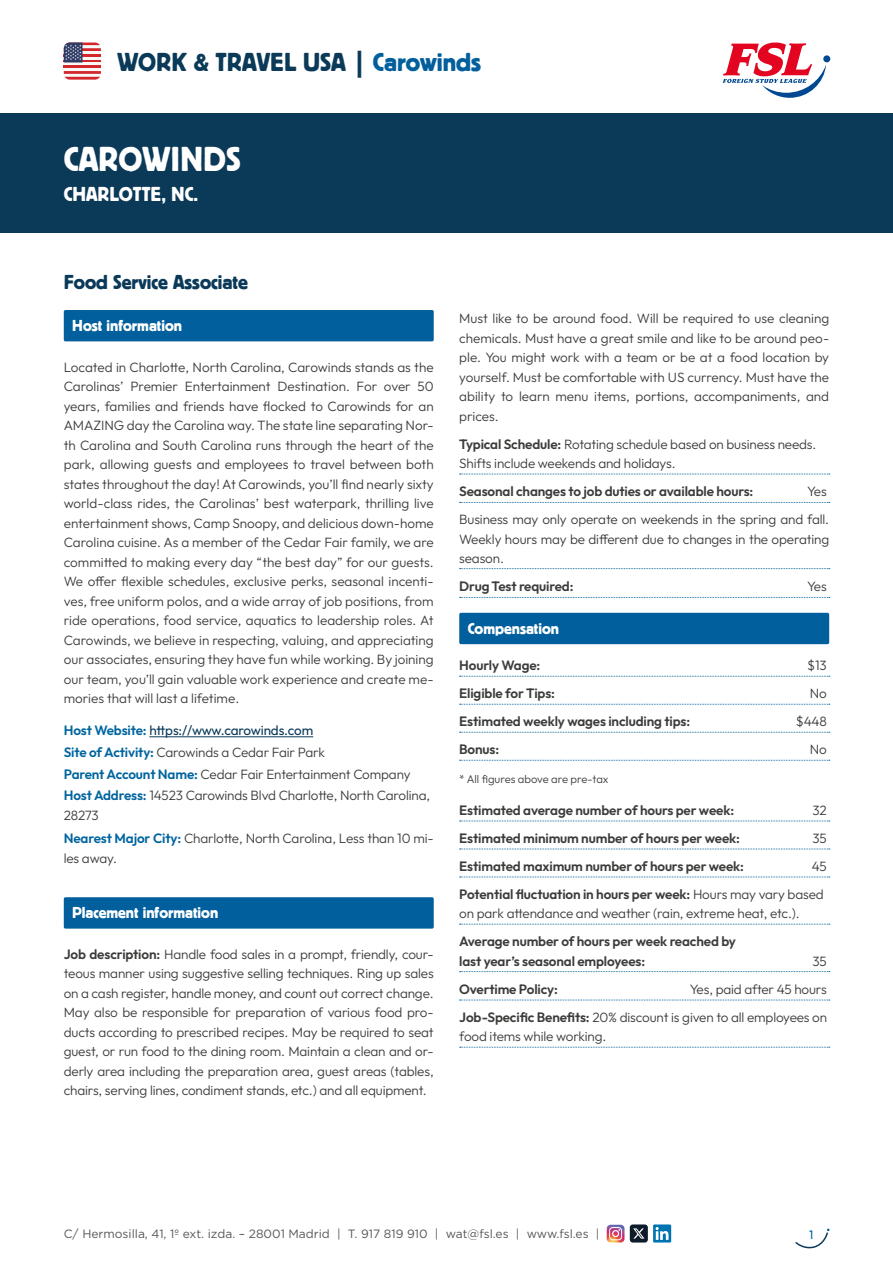
<style>
.page{position:relative;width:893px;height:1263px;background:#fff}
.page>*{position:absolute;margin:0;border:0;box-sizing:border-box;transform-origin:0 0}
.t1{font:36px "Black";color:#fff}
.t2{font:27px "Black";color:#0b3a59}
.t3{font:21px "Black";color:#0b3a59}
.t4{font:21px "Black";color:#fff}
.t5{font:16.5px "Black";color:#fff}
.t6{font:300 13.5px/19.5px "Outfit";letter-spacing:-.01em;color:#3c3c3b}
.t7{font:600 13.5px/28px "Outfit";letter-spacing:-.01em;color:#3c3c3b;text-align:right}
.t8{font:12px "Gotham";color:#575756}
.t9{font:12px "Outfit";color:#005f9c}
.t10{font:300 11.25px "Outfit";color:#3c3c3b}
.s1{color:#005f9c}
.s2{font-weight:600;color:#00659f}
.s3{font-weight:400;color:#0b3a59}
.s4{font-weight:600}
.s5{font-weight:300}
</style>
<div class="page">
<div style="left:823px;top:55px;width:7px;height:7px;background:#004992;border-radius:50%"></div>
<svg style="left:723px;top:43px;width:103px;height:55px"></svg>
<hr style="left:64px;top:62px;width:37px;height:3px;background:#f8f8f7">
<hr style="left:64px;top:65px;width:37px;height:3px;background:#d2272b">
<hr style="left:64px;top:68px;width:37px;height:3px;background:#f8f8f7">
<svg style="left:64px;top:71px;width:37px;height:9px"></svg>
<svg style="left:64px;top:43px;width:37px;height:19px"></svg>
<svg style="left:607px;top:1225px;width:17px;height:17px"></svg>
<div style="left:630px;top:1224px;width:18px;height:18px;background:#0d1b2a;border-radius:3px"></div>
<svg style="left:633px;top:1228px;width:11px;height:10px"></svg>
<svg style="left:653px;top:1224px;width:18px;height:18px"></svg>
<svg style="left:656px;top:1227px;width:12px;height:13px"></svg>
<svg style="left:795px;top:1229px;width:34px;height:20px"></svg>
<div style="left:0;top:114px;width:893px;height:119px;background:#0b3a59"></div>
<div style="left:64px;top:310px;width:370px;height:31px;background:#005f9c;border-radius:2px"></div>
<hr style="left:149px;top:736px;width:164px;height:1px;background:#0b3a59">
<div style="left:64px;top:897px;width:370px;height:32px;background:#005f9c;border-radius:2px"></div>
<svg style="left:460px;top:474px;width:370px;height:1px"></svg>
<svg style="left:460px;top:502px;width:370px;height:1px"></svg>
<svg style="left:460px;top:568px;width:370px;height:1px"></svg>
<svg style="left:460px;top:597px;width:370px;height:1px"></svg>
<div style="left:459px;top:613px;width:370px;height:31px;background:#005f9c;border-radius:2px"></div>
<svg style="left:460px;top:676px;width:370px;height:1px"></svg>
<svg style="left:460px;top:704px;width:370px;height:1px"></svg>
<svg style="left:460px;top:732px;width:370px;height:1px"></svg>
<svg style="left:460px;top:760px;width:370px;height:1px"></svg>
<svg style="left:460px;top:821px;width:370px;height:1px"></svg>
<svg style="left:460px;top:849px;width:370px;height:1px"></svg>
<svg style="left:460px;top:877px;width:370px;height:1px"></svg>
<svg style="left:460px;top:924px;width:370px;height:1px"></svg>
<svg style="left:460px;top:971px;width:370px;height:1px"></svg>
<svg style="left:460px;top:1000px;width:370px;height:1px"></svg>
<svg style="left:460px;top:1047px;width:370px;height:1px"></svg>
<h2 class="t2" style="left:117px;top:48px;width:365px">WORK &amp; TRAVEL USA | <span class="s1">Carowinds</span></h2>
<h1 class="t1" style="left:64px;top:140px;width:179px">CAROWINDS</h1>
<h3 class="t4" style="left:64px;top:182px;width:136px">CHARLOTTE, NC.</h3>
<h3 class="t3" style="left:64px;top:271px;width:186px">Food Service Associate</h3>
<p class="t5" style="left:72px;top:316px;width:111px">Host information</p>
<p class="t6" style="left:64px;top:357px;width:371px;text-align:justify">Located in Charlotte, North Carolina, Carowinds stands as the Carolinas’ Premier Entertainment Destination. For over 50 years, families and friends have flocked to Carowinds for an AMAZING day the Carolina way. The state line separating Nor&shy;th Carolina and South Carolina runs through the heart of the park, allowing guests and employees to travel between both states throughout the day! At Carowinds, you’ll find nearly sixty world-class rides, the Carolinas’ best waterpark, thrilling live entertainment shows, Camp Snoopy, and delicious down-home Carolina cuisine. As a member of the Cedar Fair family, we are committed to making every day “the best day” for our guests.<br>We offer flexible schedules, exclusive perks, seasonal incenti&shy;ves, free uniform polos, and a wide array of job positions, from ride operations, food service, aquatics to leadership roles. At Carowinds, we believe in respecting, valuing, and appreciating our associates, ensuring they have fun while working. By joining our team, you’ll gain valuable work experience and create me&shy;mories that will last a lifetime.</p>
<p class="t6" style="left:64px;top:720px;width:368px;line-height:21.6px"><span class="s2">Host Website:</span> <span class="s3">https://www.carowinds.com<br></span><span class="s2">Site of Activity:</span> Carowinds a Cedar Fair Park<br><span class="s2">Parent Account Name:</span> Cedar Fair Entertainment Company <span class="s2">Host Address:</span> 14523 Carowinds Blvd Charlotte, North Carolina,</p>
<p class="t6" style="left:64px;top:803px;width:371px;line-height:23.7px">28273<br><span class="s2">Nearest Major City:</span> Charlotte, North Carolina, Less than 10 mi-</p>
<p class="t6" style="left:64px;top:848px;width:55px">les away.</p>
<p class="t5" style="left:72px;top:904px;width:147px">Placement information</p>
<p class="t6" style="left:64px;top:944px;width:371px;text-align:justify"><span class="s4">Job description:</span> Handle food sales in a prompt, friendly, cour&shy;teous manner using suggestive selling techniques. Ring up sales on a cash register, handle money, and count out correct change.<br>May also be responsible for preparation of various food pro&shy;ducts according to prescribed recipes. May be required to seat guest, or run food to the dining room. Maintain a clean and or&shy;derly area including the preparation area, guest areas (tables, chairs, serving lines, condiment stands, etc.) and all equipment.</p>
<p class="t6" style="left:459px;top:309px;width:371px;text-align:justify">Must like to be around food. Will be required to use cleaning chemicals. Must have a great smile and like to be around peo&shy;ple. You might work with a team or be at a food location by yourself. Must be comfortable with US currency. Must have the ability to learn menu items, portions, accompaniments, and prices.</p>
<p class="t6" style="left:459px;top:434px;width:359px"><span class="s4">Typical Schedule:</span> Rotating schedule based on business needs.<br>Shifts include weekends and holidays.</p>
<p class="t7" style="left:459px;top:477px;width:296px">Seasonal changes to job duties or available hours:</p>
<p class="t6" style="left:459px;top:477px;width:371px;line-height:28px;text-align:right">Yes<br>Business may only operate on weekends in the spring and fall.</p>
<p class="t6" style="left:459px;top:529px;width:371px">Weekly hours may be different due to changes in the operating season.</p>
<p class="t7" style="left:459px;top:572px;width:116px">Drug Test required:</p>
<p class="t6" style="left:807px;top:577px;width:21px">Yes</p>
<p class="t5" style="left:468px;top:619px;width:93px">Compensation</p>
<p class="t7" style="left:459px;top:651px;width:83px">Hourly Wage:</p>
<p class="t6" style="left:807px;top:656px;width:21px">$13</p>
<p class="t7" style="left:459px;top:679px;width:97px">Eligible for Tips:</p>
<p class="t6" style="left:810px;top:684px;width:19px">No</p>
<p class="t7" style="left:459px;top:707px;width:232px">Estimated weekly wages including tips:</p>
<p class="t6" style="left:796px;top:712px;width:32px">$448</p>
<p class="t7" style="left:459px;top:735px;width:42px">Bonus:</p>
<p class="t6" style="left:810px;top:740px;width:19px">No</p>
<p class="t10" style="left:459px;top:772px;width:151px">* All figures above are pre-tax</p>
<p class="t7" style="left:459px;top:796px;width:276px">Estimated average number of hours per week:</p>
<p class="t6" style="left:812px;top:800px;width:16px">32</p>
<p class="t7" style="left:459px;top:824px;width:282px">Estimated minimum number of hours per week:</p>
<p class="t6" style="left:812px;top:828px;width:16px">35</p>
<p class="t7" style="left:459px;top:852px;width:286px">Estimated maximum number of hours per week:</p>
<p class="t7" style="left:459px;top:852px;width:369px"><span class="s5">45<br></span>Potential fluctuation in hours per week: <span class="s5">Hours may vary based</span></p>
<p class="t6" style="left:459px;top:904px;width:342px">on park attendance and weather (rain, extreme heat, etc.).</p>
<p class="t7" style="left:459px;top:932px;width:278px;line-height:19.5px;text-align:left">Average number of hours per week reached by last year’s seasonal employees:</p>
<p class="t6" style="left:812px;top:951px;width:16px">35</p>
<p class="t6" style="left:459px;top:975px;width:369px;line-height:28px;text-align:right">Yes, paid after 45 hours<br><span class="s4">Job-Specific Benefits:</span> 20% discount is given to all employees on</p>
<p class="t6" style="left:459px;top:1027px;width:149px">food items while working.</p>
<p class="t7" style="left:459px;top:975px;width:100px">Overtime Policy:</p>
<p class="t8" style="left:64px;top:1226px;width:537px">C/ Hermosilla, 41, 1º ext. izda. – 28001 Madrid | T. 917 819 910 | wat@fsl.es | www.fsl.es |</p>
<p class="t9" style="left:809px;top:1228px;width:6px">1</p>
</div>
